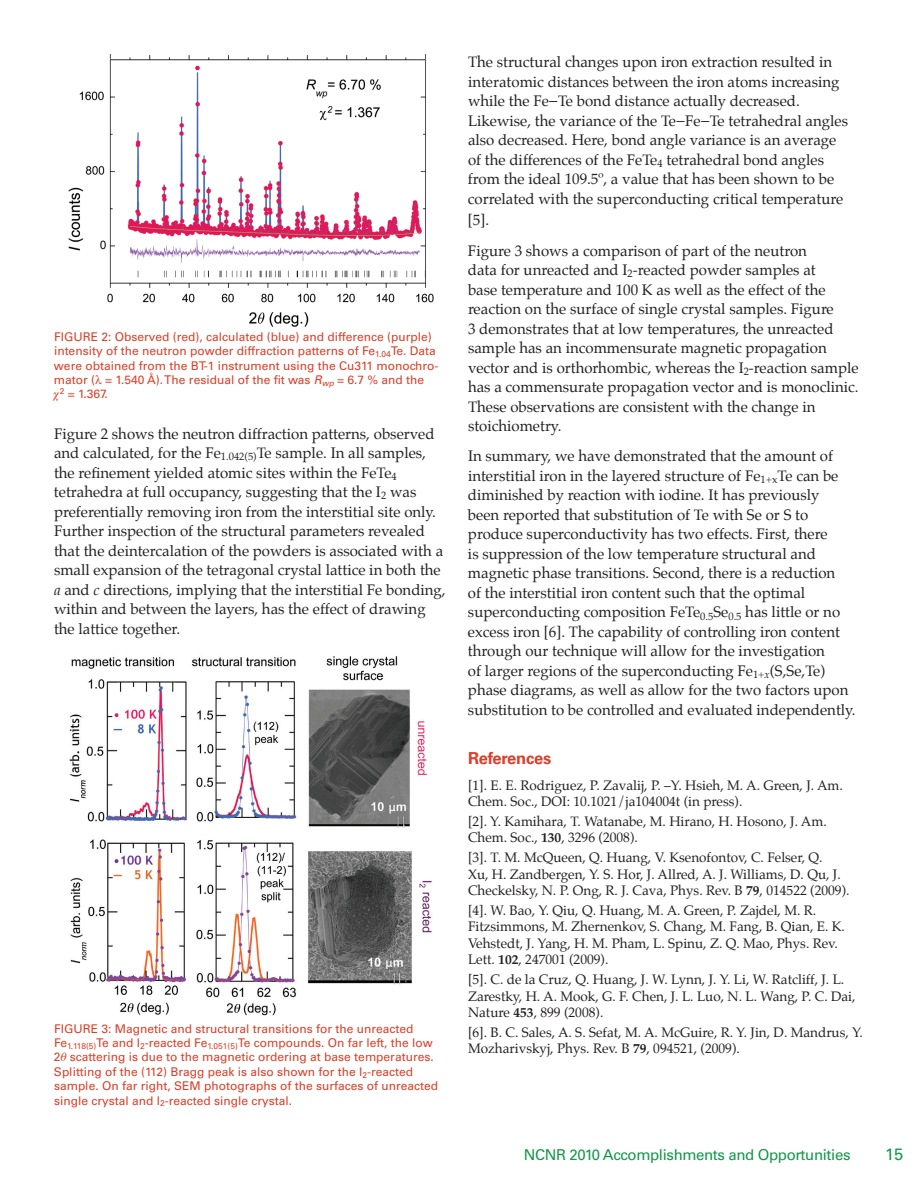
<style>
.page{position:relative;width:918px;height:1188px;background:#fff}
.page>*{position:absolute;margin:0;border:0;box-sizing:border-box;transform-origin:0 0}
.Reference_title{font:700 16.5px "Univers LT Std";letter-spacing:-.01em;color:#db3f28}
.t1{font:16.5px "Univers LT Std";color:#129849}
.Body_text{font:15px/19.5px "Palatino";color:#231f20}
.t2{font:15px "Univers LT Std";letter-spacing:-.025em;color:#129849}
.Reference_text{font:13.5px/16.5px "Palatino";color:#231f20}
.figure_caption{font:12px/14.4px "Univers LT Std";color:#db3f28}
.Figure_Caption{font:12px "Univers LT Std";color:#db3f28}
.s1{font-style:italic}
.s2{font-weight:700}
</style>
<div class="page">
<img style="left:68px;top:54px;width:366px;height:273px">
<img style="left:69px;top:656px;width:363px;height:360px">
<p class="Figure_Caption" style="left:54px;top:330px;width:379px">FIGURE 2: Observed (red), calculated (blue) and difference (purple)</p>
<p class="Figure_Caption" style="left:54px;top:344px;width:383px">intensity of the neutron powder diffraction patterns of Fe<sub>1.04</sub>Te. Data</p>
<p class="Figure_Caption" style="left:54px;top:358px;width:386px">were obtained from the BT-1 instrument using the Cu311 monochro-</p>
<p class="Figure_Caption" style="left:54px;top:372px;width:372px">mator (● = 1.540 Å). The residual of the fit was <span class="s1">R</span><sub>wp</sub> = 6.7 % and the</p>
<p class="Figure_Caption" style="left:60px;top:387px;width:50px"><sup>2</sup> = 1.367.</p>
<p class="Body_text" style="left:54px;top:424px;width:393px">Figure 2 shows the neutron diffraction patterns, observed and calculated, for the Fe<sub>1.042(5)</sub>Te sample. In all samples, the refinement yielded atomic sites within the FeTe<sub>4 </sub>tetrahedra at full occupancy, suggesting that the I<sub>2</sub> was preferentially removing iron from the interstitial site only.<br>Further inspection of the structural parameters revealed that the deintercalation of the powders is associated with a small expansion of the tetragonal crystal lattice in both the <span class="s1">a</span> and <span class="s1">c</span> directions, implying that the interstitial Fe bonding, within and between the layers, has the effect of drawing the lattice together.</p>
<p class="figure_caption" style="left:54px;top:1021px;width:386px">FIGURE 3: Magnetic and structural transitions for the unreacted Fe<sub>1.118(5)</sub>Te and I<sub>2</sub>-reacted Fe<sub>1.051(5)</sub>Te compounds. On far left, the low 2❑ scattering is due to the magnetic ordering at base temperatures.<br>Splitting of the (112) Bragg peak is also shown for the I<sub>2</sub>-reacted sample. On far right, SEM photographs of the surfaces of unreacted single crystal and I<sub>2</sub>-reacted single crystal.</p>
<p class="Body_text" style="left:468px;top:52px;width:382px">The structural changes upon iron extraction resulted in interatomic distances between the iron atoms increasing while the Fe−Te bond distance actually decreased.<br>Likewise, the variance of the Te−Fe−Te tetrahedral angles also decreased. Here, bond angle variance is an average of the differences of the FeTe<sub>4</sub> tetrahedral bond angles from the ideal 109.5º, a value that has been shown to be correlated with the superconducting critical temperature</p>
<p class="Body_text" style="left:468px;top:210px;width:23px">[5].</p>
<p class="Body_text" style="left:468px;top:241px;width:392px">Figure 3 shows a comparison of part of the neutron<br>data for unreacted and I<sub>2</sub>-reacted powder samples at<br>base temperature and 100 K as well as the effect of the reaction on the surface of single crystal samples. Figure<br>3 demonstrates that at low temperatures, the unreacted sample has an incommensurate magnetic propagation vector and is orthorhombic, whereas the I<sub>2</sub>-reaction sample has a commensurate propagation vector and is monoclinic.<br>These observations are consistent with the change in stoichiometry.</p>
<p class="Body_text" style="left:468px;top:447px;width:389px">In summary, we have demonstrated that the amount of interstitial iron in the layered structure of Fe<sub>1+x</sub>Te can be diminished by reaction with iodine. It has previously<br>been reported that substitution of Te with Se or S to produce superconductivity has two effects. First, there<br>is suppression of the low temperature structural and magnetic phase transitions. Second, there is a reduction<br>of the interstitial iron content such that the optimal superconducting composition FeTe<sub>0.5</sub>Se<sub>0.5</sub> has little or no excess iron [6]. The capability of controlling iron content through our technique will allow for the investigation<br>of larger regions of the superconducting Fe<sub>1+</sub><sub>x</sub>(S,Se,Te) phase diagrams, as well as allow for the two factors upon substitution to be controlled and evaluated independently.</p>
<h2 class="Reference_title" style="left:468px;top:749px;width:85px">References</h2>
<p class="Reference_text" style="left:468px;top:777px;width:376px">[1]. E. E. Rodriguez, P. Zavalij, P. –Y. Hsieh, M. A. Green, J. Am.<br>Chem. Soc., DOI: 10.1021/ja104004t (in press).</p>
<p class="Reference_text" style="left:468px;top:813px;width:360px">[2]. Y. Kamihara, T. Watanabe, M. Hirano, H. Hosono, J. Am.<br>Chem. Soc., <span class="s2">130</span>, 3296 (2008).</p>
<p class="Reference_text" style="left:468px;top:849px;width:383px">[3]. T. M. McQueen, Q. Huang, V. Ksenofontov, C. Felser, Q.<br>Xu, H. Zandbergen, Y. S. Hor, J. Allred, A. J. Williams, D. Qu, J.<br>Checkelsky, N. P. Ong, R. J. Cava, Phys. Rev. B <span class="s2">79</span>, 014522 (2009).</p>
<p class="Reference_text" style="left:468px;top:902px;width:378px">[4]. W. Bao, Y. Qiu, Q. Huang, M. A. Green, P. Zajdel, M. R.<br>Fitzsimmons, M. Zhernenkov, S. Chang, M. Fang, B. Qian, E. K.<br>Vehstedt, J. Yang, H. M. Pham, L. Spinu, Z. Q. Mao, Phys. Rev.<br>Lett. <span class="s2">102</span>, 247001 (2009).</p>
<p class="Reference_text" style="left:468px;top:971px;width:389px">[5]. C. de la Cruz, Q. Huang, J. W. Lynn, J. Y. Li, W. Ratcliff, J. L.<br>Zarestky, H. A. Mook, G. F. Chen, J. L. Luo, N. L. Wang, P. C. Dai,<br>Nature <span class="s2">453</span>, 899 (2008).</p>
<p class="Reference_text" style="left:468px;top:1024px;width:396px">[6]. B. C. Sales, A. S. Sefat, M. A. McGuire, R. Y. Jin, D. Mandrus, Y.<br>Mozharivskyj, Phys. Rev. B <span class="s2">79</span>, 094521, (2009).</p>
<p class="t2" style="left:524px;top:1145px;width:328px">NCNR 2010 Accomplishments and Opportunities</p>
<p class="t1" style="left:885px;top:1145px;width:20px">15</p>
</div>
